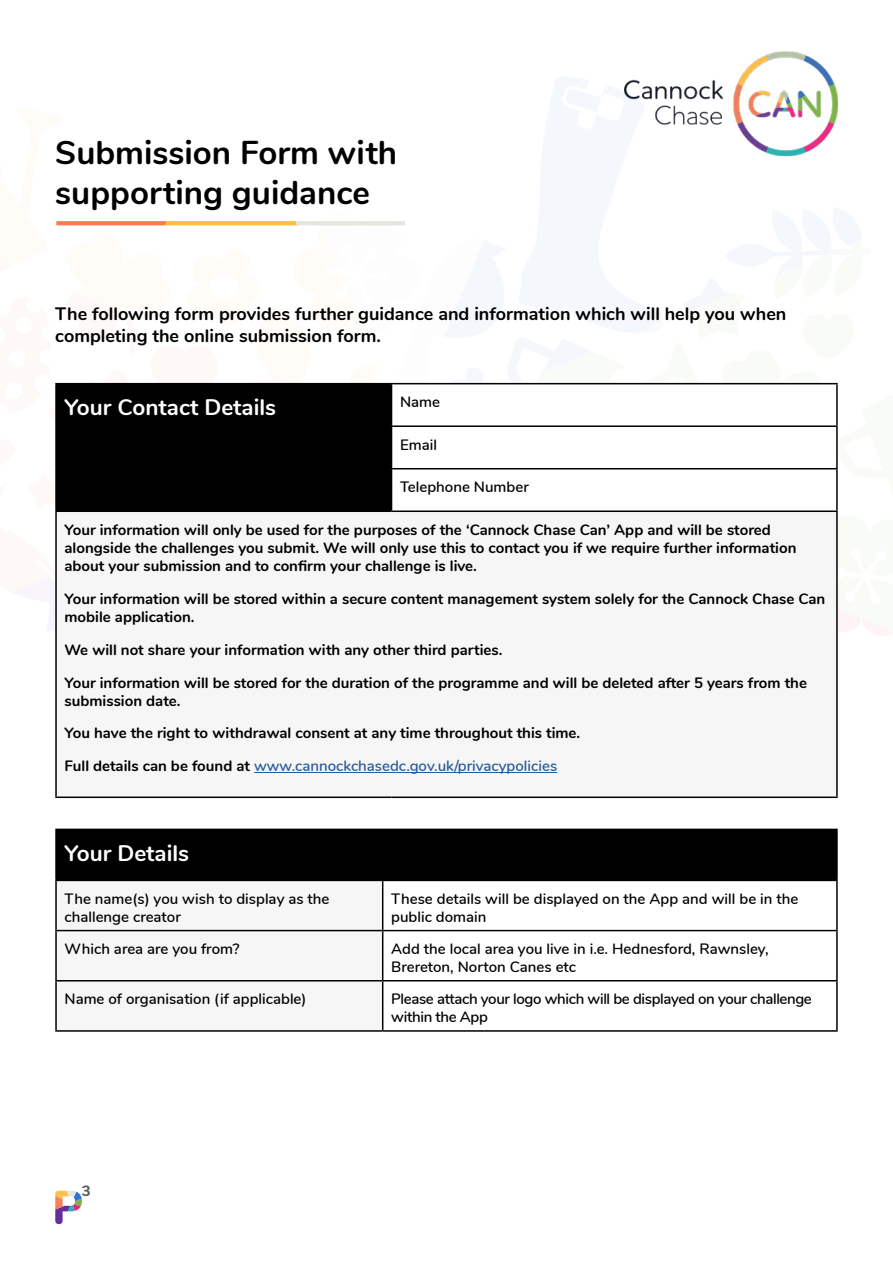
<style>
.page{position:relative;width:893px;height:1263px;background:#fff}
.page>*{position:absolute;margin:0;border:0;box-sizing:border-box;transform-origin:0 0}
.t1{font:700 33px/39.6px "Nunito";color:#000}
.t2{font:700 22.5px "Nunito";color:#fff}
.t3{font:700 18px/21.6px "Nunito";color:#000}
.t4{font:700 15px/18px "Nunito";color:#000}
.t5{font:600 15px/18px "Nunito";color:#000}
.t6{font:600 15px/18px "Nunito";letter-spacing:-.025em;color:#000}
.t7{font:800 15px "Nunito";color:#575756}
.s1{font-weight:600;color:#275b9b}
</style>
<div class="page">
<svg style="left:55px;top:1205px;width:27px;height:19px"></svg>
<svg style="left:55px;top:77px;width:838px;height:559px"></svg>
<div style="left:56px;top:829px;width:781px;height:51px;background:#000"></div>
<div style="left:57px;top:881px;width:325px;height:149px;background:#f6f6f6"></div>
<svg style="left:383px;top:881px;width:453px;height:149px"></svg>
<hr style="left:55px;top:829px;width:328px;height:1px;background:#000">
<hr style="left:55px;top:830px;width:2px;height:50px;background:#000">
<hr style="left:383px;top:829px;width:455px;height:1px;background:#000">
<hr style="left:836px;top:830px;width:2px;height:50px;background:#000">
<hr style="left:55px;top:880px;width:328px;height:1px;background:#000">
<hr style="left:55px;top:881px;width:2px;height:49px;background:#000">
<hr style="left:383px;top:880px;width:455px;height:1px;background:#000">
<hr style="left:382px;top:881px;width:1px;height:49px;background:#000">
<hr style="left:836px;top:881px;width:2px;height:49px;background:#000">
<hr style="left:55px;top:930px;width:328px;height:1px;background:#000">
<hr style="left:55px;top:931px;width:2px;height:49px;background:#000">
<hr style="left:383px;top:930px;width:455px;height:1px;background:#000">
<hr style="left:382px;top:931px;width:1px;height:49px;background:#000">
<hr style="left:836px;top:931px;width:2px;height:49px;background:#000">
<hr style="left:55px;top:980px;width:328px;height:1px;background:#000">
<hr style="left:55px;top:981px;width:2px;height:49px;background:#000">
<hr style="left:383px;top:980px;width:455px;height:1px;background:#000">
<hr style="left:382px;top:981px;width:1px;height:49px;background:#000">
<hr style="left:836px;top:981px;width:2px;height:49px;background:#000">
<hr style="left:55px;top:1030px;width:328px;height:2px;background:#000">
<hr style="left:383px;top:1030px;width:455px;height:2px;background:#000">
<div style="left:56px;top:384px;width:336px;height:127px;background:#000"></div>
<svg style="left:392px;top:384px;width:444px;height:126px"></svg>
<div style="left:56px;top:511px;width:781px;height:286px;background:#f6f6f6"></div>
<hr style="left:55px;top:383px;width:337px;height:1px;background:#000">
<hr style="left:55px;top:384px;width:2px;height:42px;background:#000">
<hr style="left:392px;top:383px;width:446px;height:1px;background:#000">
<hr style="left:836px;top:384px;width:2px;height:41px;background:#000">
<hr style="left:55px;top:426px;width:2px;height:43px;background:#000">
<hr style="left:391px;top:425px;width:447px;height:2px;background:#000">
<hr style="left:836px;top:427px;width:2px;height:41px;background:#000">
<hr style="left:55px;top:469px;width:2px;height:41px;background:#000">
<hr style="left:391px;top:468px;width:447px;height:1px;background:#000">
<hr style="left:836px;top:469px;width:2px;height:41px;background:#000">
<hr style="left:55px;top:510px;width:337px;height:2px;background:#000">
<hr style="left:55px;top:512px;width:2px;height:284px;background:#000">
<hr style="left:392px;top:510px;width:446px;height:2px;background:#000">
<hr style="left:836px;top:512px;width:2px;height:284px;background:#000">
<hr style="left:55px;top:796px;width:337px;height:2px;background:#000">
<hr style="left:392px;top:796px;width:446px;height:2px;background:#000">
<hr style="left:254px;top:772px;width:303px;height:1px;background:#275b9b">
<h1 class="t1" style="left:55px;top:131px;width:343px">Submission Form with supporting guidance</h1>
<p class="t3" style="left:55px;top:302px;width:733px">The following form provides further guidance and information which will help you when completing the online submission form.</p>
<h2 class="t2" style="left:65px;top:390px;width:213px">Your Contact Details</h2>
<p class="t5" style="left:400px;top:392px;width:42px">Name</p>
<p class="t5" style="left:400px;top:435px;width:38px">Email</p>
<p class="t5" style="left:400px;top:477px;width:130px">Telephone Number</p>
<p class="t4" style="left:65px;top:520px;width:733px">Your information will only be used for the purposes of the ‘Cannock Chase Can’ App and will be stored alongside the challenges you submit. We will only use this to contact you if we require further information about your submission and to confirm your challenge is live.</p>
<p class="t4" style="left:65px;top:589px;width:762px">Your information will be stored within a secure content management system solely for the Cannock Chase Can mobile application.</p>
<p class="t4" style="left:65px;top:632px;width:744px;line-height:32.8px">We will not share your information with any other third parties.<br>Your information will be stored for the duration of the programme and will be deleted after 5 years from the</p>
<p class="t4" style="left:65px;top:683px;width:517px;line-height:32.8px">submission date.<br>You have the right to withdrawal consent at any time throughout this time.<br>Full details can be found at <span class="s1">www.cannockchasedc.gov.uk/privacypolicies</span></p>
<h2 class="t2" style="left:65px;top:836px;width:126px">Your Details</h2>
<p class="t5" style="left:65px;top:889px;width:266px">The name(s) you wish to display as the challenge creator</p>
<p class="t5" style="left:391px;top:889px;width:409px">These details will be displayed on the App and will be in the public domain</p>
<p class="t5" style="left:65px;top:939px;width:177px">Which area are you from?</p>
<p class="t5" style="left:391px;top:939px;width:379px">Add the local area you live in i.e. Hednesford, Rawnsley,<br>Brereton, Norton Canes etc</p>
<p class="t5" style="left:65px;top:989px;width:243px">Name of organisation (if applicable)</p>
<p class="t6" style="left:391px;top:989px;width:422px">Please attach your logo which will be displayed on your challenge within the App</p>
<p class="t7" style="left:82px;top:1180px;width:10px">3</p>
</div>
